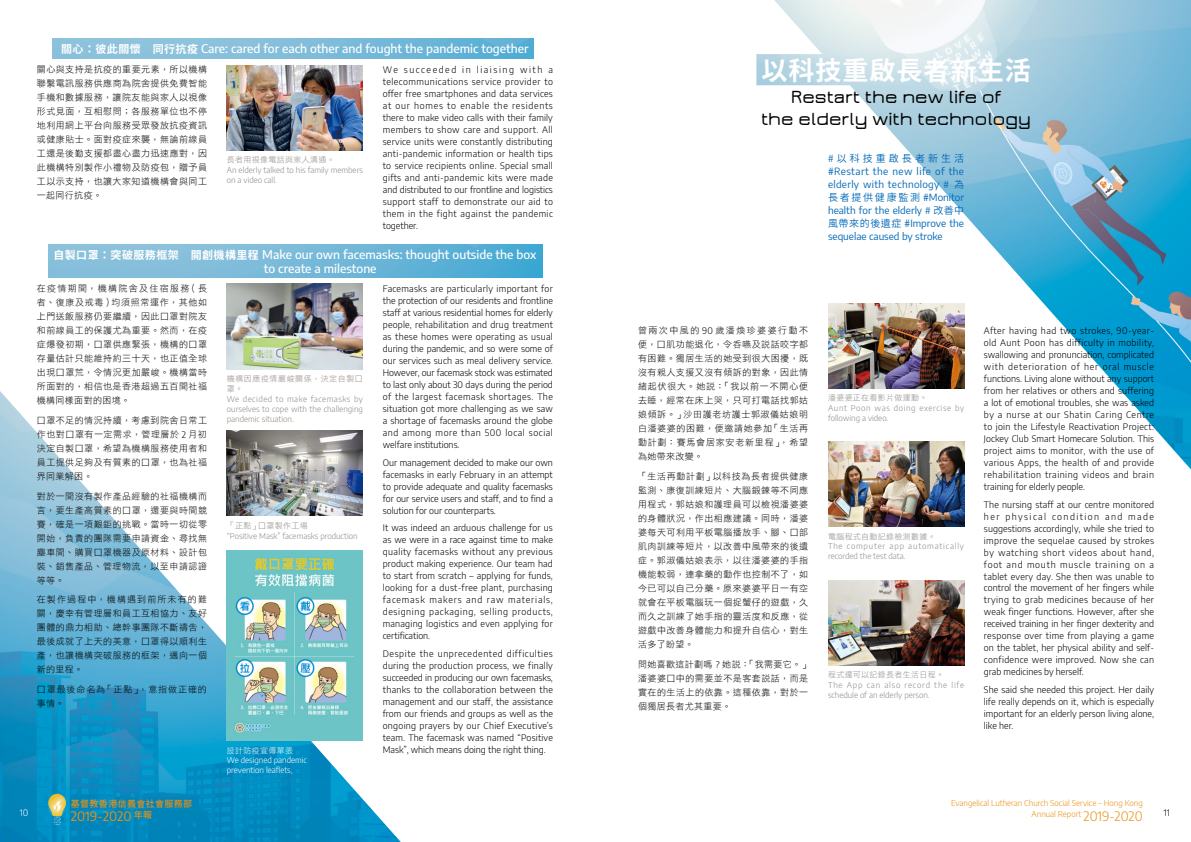
<style>
.page{position:relative;width:1191px;height:842px;background:#fff}
.page>*{position:absolute;margin:0;border:0;box-sizing:border-box;transform-origin:0 0}
.t1{font:700 26px "Noto Sans CJ Ktc";letter-spacing:.04em;color:#fff}
.t2{font:600 19.5px/21.8px "Jura";color:#000;text-align:center}
.t3{font:13px "Encode Sans";letter-spacing:-.005em;color:#e99115}
.t4{font:500 12px/14px "Encode Sans";color:#fff}
.t5{font:10px/13px "Encode Sans";color:#0068b7;text-align:justify}
.t6{font:10px/13px "Encode Sans";letter-spacing:.03em;color:#0068b7}
.t7{font:600 10px "Noto Sans CJ Ktc";letter-spacing:.175em;color:#0068b7}
.t8{font:600 10px "Noto Sans CJ Ktc";letter-spacing:.305em;color:#0068b7}
.t9{font:300 9px/12px "Encode Sans";letter-spacing:.005em;color:#000;text-align:justify}
.t10{font:9px/14px "DF Li Hei W3 WIN BF";letter-spacing:.055em;color:#000;text-align:justify}
.t11{font:9px/14px "DF Li Hei W3 WIN BF";letter-spacing:.1em;color:#000}
.t12{font:500 9px "Noto Sans CJ Ktc";letter-spacing:.04em;color:#e99115}
.t13{font:300 9px "Encode Sans";color:#fff}
.t14{font:300 8px/10px "Encode Sans";color:#918c88}
.t15{font:300 8px/11px "Encode Sans";color:#e99115;text-align:right}
.t16{font:8px "DF Li Hei W3 WIN BF";letter-spacing:.04em;color:#918c88}
.t17{font:300 8px/10px "Encode Sans";letter-spacing:.1em;color:#918c88}
.t18{font:300 8px/10px "Encode Sans";letter-spacing:.065em;color:#918c88}
.t19{font:300 8px/10px "Encode Sans";color:#fff}
.t20{font:8px/10px "DF Li Hei W3 WIN BF";letter-spacing:.07em;color:#918c88}
.t21{font:8px "DF Li Hei W3 WIN BF";letter-spacing:.04em;color:#fff}
.s1{font-family:"Noto Sans CJ Ktc";font-weight:700;font-size:11px}
.s2{font-family:"Encode Sans";font-weight:300}
.s3{font-family:"DF Li Hei W3 WIN BF";font-weight:400}
.s4{font-family:"Noto Sans CJ Ktc";font-weight:600}
.s5{font-family:"Encode Sans";font-weight:400}
.s6{font-size:13px}
</style>
<div class="page">
<img style="left:756px;top:0;width:435px;height:469px">
<img style="left:0;top:391px;width:401px;height:451px">
<img style="left:227px;top:284px;width:136px;height:85px">
<img style="left:227px;top:551px;width:136px;height:190px">
<img style="left:227px;top:431px;width:136px;height:85px">
<img style="left:828px;top:303px;width:136px;height:85px">
<img style="left:828px;top:442px;width:136px;height:85px">
<img style="left:828px;top:580px;width:136px;height:85px">
<div style="left:48px;top:795px;width:19px;height:22px;background:#009ece"></div>
<svg style="left:48px;top:794px;width:18px;height:31px"></svg>
<img style="left:227px;top:65px;width:136px;height:85px">
<img style="left:48px;top:245px;width:494px;height:32px">
<img style="left:53px;top:38px;width:480px;height:20px">
<h3 class="t4" style="left:61px;top:41px;width:469px"><span class="s1">關心：彼此關懷　同行抗疫</span> Care: cared for each other and fought the pandemic together</h3>
<p class="t10" style="left:37px;top:63px;width:172px">關心與支持是抗疫的重要元素，所以機構聯繫電訊服務供應商為院舍提供免費智能手機和數據服務，讓院友能與家人以視像形式見面，互相慰問；各服務單位也不停地利用網上平台向服務受眾發放抗疫資訊或健康貼士。面對疫症來襲，無論前線員工還是後勤支援都盡心盡力迅速應對，因此機構特別製作小禮物及防疫包，贈予員工以示支持，也讓大家知道機構會與同工一起同行抗疫。</p>
<p class="t9" style="left:383px;top:63px;width:172px">We succeeded in liaising with a telecommunications service provider to offer free smartphones and data services at our homes to enable the residents there to make video calls with their family members to show care and support. All service units were constantly distributing anti-pandemic information or health tips to service recipients online. Special small gifts and anti-pandemic kits were made and distributed to our frontline and logistics support staff to demonstrate our aid to them in the fight against the pandemic together.</p>
<h3 class="t4" style="left:264px;top:247px;width:274px;text-indent:-211px"><span class="s1">自製口罩：突破服務框架　開創機構里程</span> Make our own facemasks: thought outside the box to create a milestone</h3>
<p class="t16" style="left:227px;top:156px;width:109px">長者用視像電話與家人溝通。</p>
<p class="t14" style="left:227px;top:165px;width:138px">An elderly talked to his family members on a video call.</p>
<p class="t10" style="left:37px;top:281px;width:172px">在疫情期間，機構院舍及住宿服務（長者、復康及戒毒）均須照常運作，其他如上門送飯服務仍要繼續，因此口罩對院友和前線員工的保護尤為重要。然而，在疫症爆發初期，口罩供應緊張，機構的口罩存量估計只能維持約三十天，也正值全球出現口罩荒，令情況更加嚴峻。機構當時所面對的，相信也是香港超過五百間社福機構同樣面對的困境。</p>
<p class="t10" style="left:37px;top:413px;width:172px">口罩不足的情況持續，考慮到院舍日常工作也對口罩有一定需求，管理層於 <span class="s2">2</span> 月初決定自製口罩，希望為機構服務使用者和員工提供足夠及有質素的口罩，也為社福界同業解困。</p>
<p class="t10" style="left:37px;top:489px;width:172px">對於一間沒有製作產品經驗的社福機構而言，要生產高質素的口罩，還要與時間競賽，確是一項艱鉅的挑戰。當時一切從零開始，負責的團隊需要申請資金、尋找無塵車間、購買口罩機器及原材料、設計包裝、銷售產品、管理物流，以至申請認證等等。</p>
<p class="t10" style="left:37px;top:593px;width:172px">在製作過程中，機構遇到前所未有的難關，慶幸有管理層和員工互相協力、友好團體的鼎力相助、總幹事團隊不斷禱告，最後成就了上天的美意，口罩得以順利生產，也讓機構突破服務的框架，邁向一個新的里程。</p>
<p class="t11" style="left:37px;top:682px;width:172px">口罩最後命名為「正點」，意指做正確的事情。</p>
<p class="t20" style="left:227px;top:374px;width:138px">機構因應疫情嚴峻關係，決定自製口罩。</p>
<p class="t14" style="left:227px;top:393px;width:138px;text-align:justify">We decided to make facemasks by ourselves to cope with the challenging pandemic situation.</p>
<p class="t16" style="left:227px;top:521px;width:82px">「正點」口罩製作工場</p>
<p class="t14" style="left:227px;top:530px;width:132px">“Positive Mask” facemasks production</p>
<p class="t21" style="left:227px;top:746px;width:68px">設計防疫宣傳單張</p>
<p class="t19" style="left:227px;top:755px;width:82px">We designed pandemic prevention leaflets<span class="s3">.</span></p>
<p class="t9" style="left:383px;top:282px;width:172px">Facemasks are particularly important for the protection of our residents and frontline staff at various residential homes for elderly people, rehabilitation and drug treatment as these homes were operating as usual during the pandemic, and so were some of our services such as meal delivery service.<br>However, our facemask stock was estimated to last only about 30 days during the period of the largest facemask shortages. The situation got more challenging as we saw a shortage of facemasks around the globe and among more than 500 local social welfare institutions.</p>
<p class="t9" style="left:383px;top:456px;width:172px">Our management decided to make our own facemasks in early February in an attempt to provide adequate and quality facemasks for our service users and staff, and to find a solution for our counterparts.</p>
<p class="t9" style="left:383px;top:521px;width:172px">It was indeed an arduous challenge for us as we were in a race against time to make quality facemasks without any previous product making experience. Our team had to start from scratch – applying for funds, looking for a dust-free plant, purchasing facemask makers and raw materials, designing packaging, selling products, managing logistics and even applying for certification.</p>
<p class="t9" style="left:383px;top:647px;width:172px">Despite the unprecedented difficulties during the production process, we finally succeeded in producing our own facemasks, thanks to the collaboration between the management and our staff, the assistance from our friends and groups as well as the ongoing prayers by our Chief Executive’s team. The facemask was named “Positive Mask”, which means doing the right thing.</p>
<h1 class="t1" style="left:761px;top:55px;width:271px">以科技重啟長者新生活</h1>
<h2 class="t2" style="left:761px;top:86px;width:271px">Restart the new life of<br>the elderly with technology</h2>
<p class="t8" style="left:828px;top:153px;width:138px">#以科技重啟長者新生活</p>
<p class="t6" style="left:828px;top:164px;width:138px">#Restart the new life of the elderly with technology <span class="s4"># 為</span></p>
<p class="t7" style="left:828px;top:192px;width:138px">長者提供健康監測 <span class="s5">#Monitor</span></p>
<p class="t5" style="left:828px;top:203px;width:138px">health for the elderly <span class="s4"># 改善中風帶來的後遺症</span> #Improve the sequelae caused by stroke</p>
<p class="t10" style="left:638px;top:323px;width:172px">曾兩次中風的 <span class="s2">90</span> 歲潘煥珍婆婆行動不便，口肌功能退化，令吞嚥及說話咬字都有困難。獨居生活的她受到很大困擾，既沒有親人支援又沒有傾訴的對象，因此情緒起伏很大。她說：「我以前一不開心便去睡，經常在床上哭，只可打電話找郭姑娘傾訴。」沙田護老坊護士郭淑儀姑娘明白潘婆婆的困難，便邀請她參加「生活再動計劃：賽馬會居家安老新里程」，希望為她帶來改變。</p>
<p class="t10" style="left:638px;top:469px;width:172px">「生活再動計劃」以科技為長者提供健康監測、康復訓練短片、大腦鍛鍊等不同應用程式，郭姑娘和護理員可以檢視潘婆婆的身體狀況，作出相應建議。同時，潘婆婆每天可利用平板電腦播放手、腳、口部肌肉訓練等短片，以改善中風帶來的後遺症。郭淑儀姑娘表示，以往潘婆婆的手指機能較弱，連拿藥的動作也控制不了，如今已可以自己分藥。原來婆婆平日一有空就會在平板電腦玩一個捉蟹仔的遊戲，久而久之訓練了她手指的靈活度和反應，從遊戲中改善身體能力和提升自信心，對生活多了盼望。</p>
<p class="t10" style="left:638px;top:657px;width:174px;text-align:left">問她喜歡這計劃嗎？她說：「我需要它。」潘婆婆口中的需要並不是客套說話，而是實在的生活上的依靠。這種依靠，對於一個獨居長者尤其重要。</p>
<p class="t16" style="left:828px;top:394px;width:101px">潘婆婆正在看影片做運動。</p>
<p class="t18" style="left:828px;top:403px;width:138px">Aunt Poon was doing exercise by following a video.</p>
<p class="t16" style="left:828px;top:532px;width:109px">電腦程式自動記錄檢測數據。</p>
<p class="t17" style="left:828px;top:541px;width:138px">The computer app automatically recorded the test data.</p>
<p class="t16" style="left:828px;top:671px;width:118px">程式還可以記錄長者生活日程。</p>
<p class="t14" style="left:828px;top:679px;width:138px">The App can also record the life schedule of an elderly person.</p>
<p class="t9" style="left:984px;top:324px;width:172px">After having had two strokes, 90-year&shy;old Aunt Poon has difficulty in mobility, swallowing and pronunciation, complicated with deterioration of her oral muscle functions. Living alone without any support from her relatives or others and suffering a lot of emotional troubles, she was asked by a nurse at our Shatin Caring Centre to join the Lifestyle Reactivation Project:<br>Jockey Club Smart Homecare Solution. This project aims to monitor, with the use of various Apps, the health of and provide rehabilitation training videos and brain training for elderly people.</p>
<p class="t9" style="left:984px;top:498px;width:172px">The nursing staff at our centre monitored her physical condition and made suggestions accordingly, while she tried to improve the sequelae caused by strokes by watching short videos about hand, foot and mouth muscle training on a tablet every day. She then was unable to control the movement of her fingers while trying to grab medicines because of her weak finger functions. However, after she received training in her finger dexterity and response over time from playing a game on the tablet, her physical ability and self&shy;confidence were improved. Now she can grab medicines by herself.</p>
<p class="t9" style="left:984px;top:683px;width:172px">She said she needed this project. Her daily life really depends on it, which is especially important for an elderly person living alone, like her.</p>
<p class="t12" style="left:71px;top:799px;width:123px">基督教香港信義會社會服務部</p>
<h3 class="t3" style="left:71px;top:807px;width:83px">2019-2020 <sup>年報</sup></h3>
<p class="t15" style="left:951px;top:797px;width:193px">Evangelical Lutheran Church Social Service – Hong Kong<br>Annual Report <span class="s6">2019-2020</span></p>
<p class="t13" style="left:20px;top:806px;width:10px">10</p>
<p class="t9" style="left:1163px;top:806px;width:8px">11</p>
</div>
